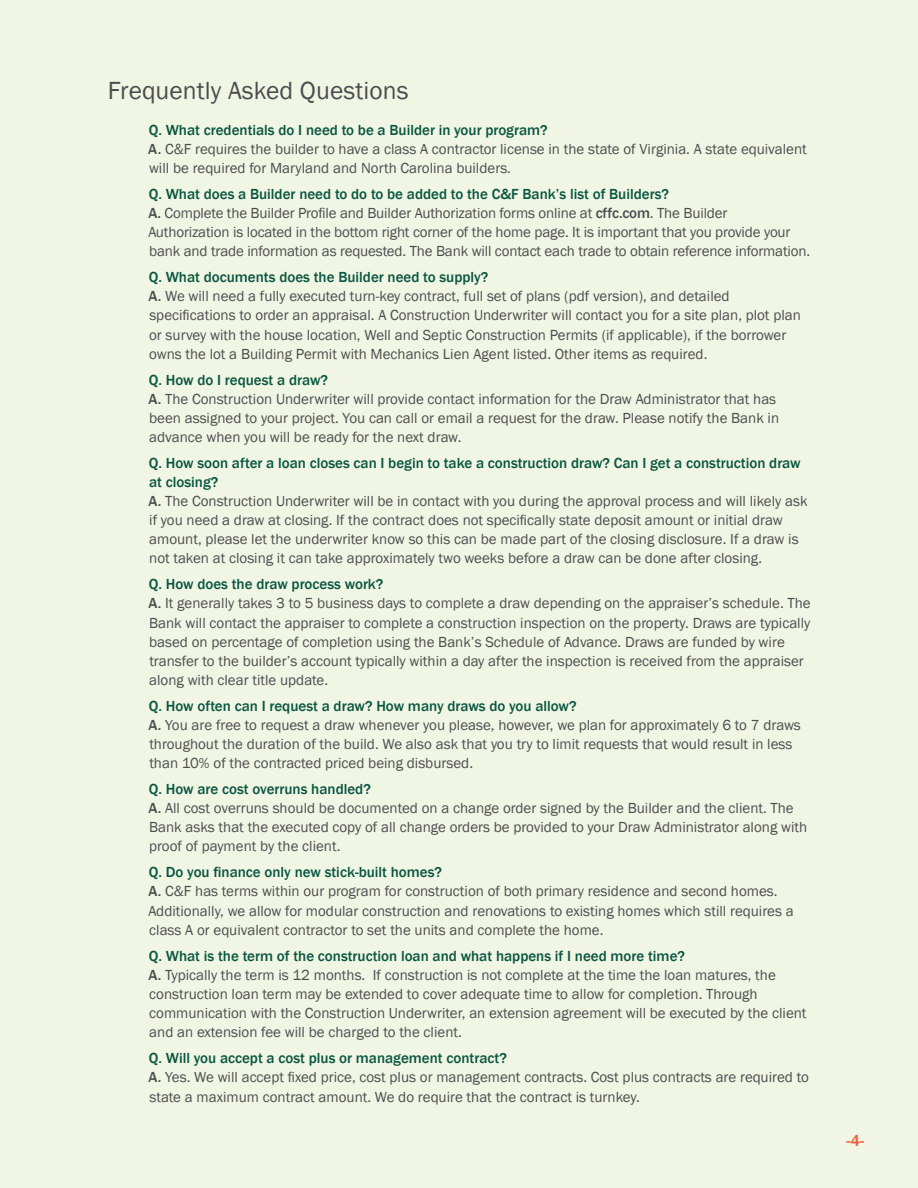
<style>
.page{position:relative;width:918px;height:1188px;background:#f0f5e4}
.page>*{position:absolute;margin:0;border:0;box-sizing:border-box;transform-origin:0 0}
.t1{font:25.5px "Franklin Gothic";letter-spacing:.005em;color:#4d4d4f}
.t2{font:500 16.5px "Franklin Gothic";color:#f1613d}
.t3{font:15px/19.2px "Franklin Gothic";color:#4d4d4f}
.s1{font-weight:500;color:#095641}
.s2{font-weight:500}
</style>
<div class="page">
<h1 class="t1" style="left:108px;top:75px;width:302px">Frequently Asked Questions</h1>
<p class="t3" style="left:148px;top:121px;width:660px"><span class="s1">Q. What credentials do I need to be a Builder in your program?<br></span><span class="s2">A.</span> C&amp;F requires the builder to have a class A contractor license in the state of Virginia. A state equivalent will be required for Maryland and North Carolina builders.</p>
<p class="t3" style="left:148px;top:185px;width:663px"><span class="s1">Q. What does a Builder need to do to be added to the C&amp;F Bank’s list of Builders?<br></span><span class="s2">A.</span> Complete the Builder Profile and Builder Authorization forms online at <span class="s2">cffc.com</span>. The Builder Authorization is located in the bottom right corner of the home page. It is important that you provide your bank and trade information as requested. The Bank will contact each trade to obtain reference information.</p>
<p class="t3" style="left:148px;top:268px;width:654px"><span class="s1">Q. What documents does the Builder need to supply?<br></span><span class="s2">A.</span> We will need a fully executed turn-key contract, full set of plans (pdf version), and detailed specifications to order an appraisal. A Construction Underwriter will contact you for a site plan, plot plan or survey with the house location, Well and Septic Construction Permits (if applicable), if the borrower owns the lot a Building Permit with Mechanics Lien Agent listed. Other items as required.</p>
<p class="t3" style="left:148px;top:370px;width:632px"><span class="s1">Q. How do I request a draw?<br></span><span class="s2">A.</span> The Construction Underwriter will provide contact information for the Draw Administrator that has been assigned to your project. You can call or email a request for the draw. Please notify the Bank in advance when you will be ready for the next draw.</p>
<p class="t3" style="left:148px;top:454px;width:661px"><span class="s1">Q. How soon after a loan closes can I begin to take a construction draw? Can I get a construction draw at closing?<br></span><span class="s2">A.</span> The Construction Underwriter will be in contact with you during the approval process and will likely ask if you need a draw at closing. If the contract does not specifically state deposit amount or initial draw amount, please let the underwriter know so this can be made part of the closing disclosure. If a draw is not taken at closing it can take approximately two weeks before a draw can be done after closing.</p>
<p class="t3" style="left:148px;top:575px;width:664px"><span class="s1">Q. How does the draw process work?<br></span><span class="s2">A.</span> It generally takes 3 to 5 business days to complete a draw depending on the appraiser’s schedule. The Bank will contact the appraiser to complete a construction inspection on the property. Draws are typically based on percentage of completion using the Bank’s Schedule of Advance. Draws are funded by wire transfer to the builder’s account typically within a day after the inspection is received from the appraiser along with clear title update.</p>
<p class="t3" style="left:148px;top:697px;width:654px"><span class="s1">Q. How often can I request a draw? How many draws do you allow?<br></span><span class="s2">A.</span> You are free to request a draw whenever you please, however, we plan for approximately 6 to 7 draws throughout the duration of the build. We also ask that you try to limit requests that would result in less than 10% of the contracted priced being disbursed.</p>
<p class="t3" style="left:148px;top:780px;width:660px"><span class="s1">Q. How are cost overruns handled?<br></span><span class="s2">A.</span> All cost overruns should be documented on a change order signed by the Builder and the client. The Bank asks that the executed copy of all change orders be provided to your Draw Administrator along with proof of payment by the client.</p>
<p class="t3" style="left:148px;top:863px;width:647px"><span class="s1">Q. Do you finance only new stick-built homes?<br></span><span class="s2">A.</span> C&amp;F has terms within our program for construction of both primary residence and second homes.<br>Additionally, we allow for modular construction and renovations to existing homes which still requires a class A or equivalent contractor to set the units and complete the home.</p>
<p class="t3" style="left:148px;top:946px;width:660px"><span class="s1">Q. What is the term of the construction loan and what happens if I need more time?<br></span><span class="s2">A.</span> Typically the term is 12 months. If construction is not complete at the time the loan matures, the construction loan term may be extended to cover adequate time to allow for completion. Through communication with the Construction Underwriter, an extension agreement will be executed by the client and an extension fee will be charged to the client.</p>
<p class="t3" style="left:148px;top:1049px;width:662px"><span class="s1">Q. Will you accept a cost plus or management contract?<br></span><span class="s2">A.</span> Yes. We will accept fixed price, cost plus or management contracts. Cost plus contracts are required to state a maximum contract amount. We do require that the contract is turnkey.</p>
<p class="t2" style="left:846px;top:1130px;width:19px">-4-</p>
</div>
